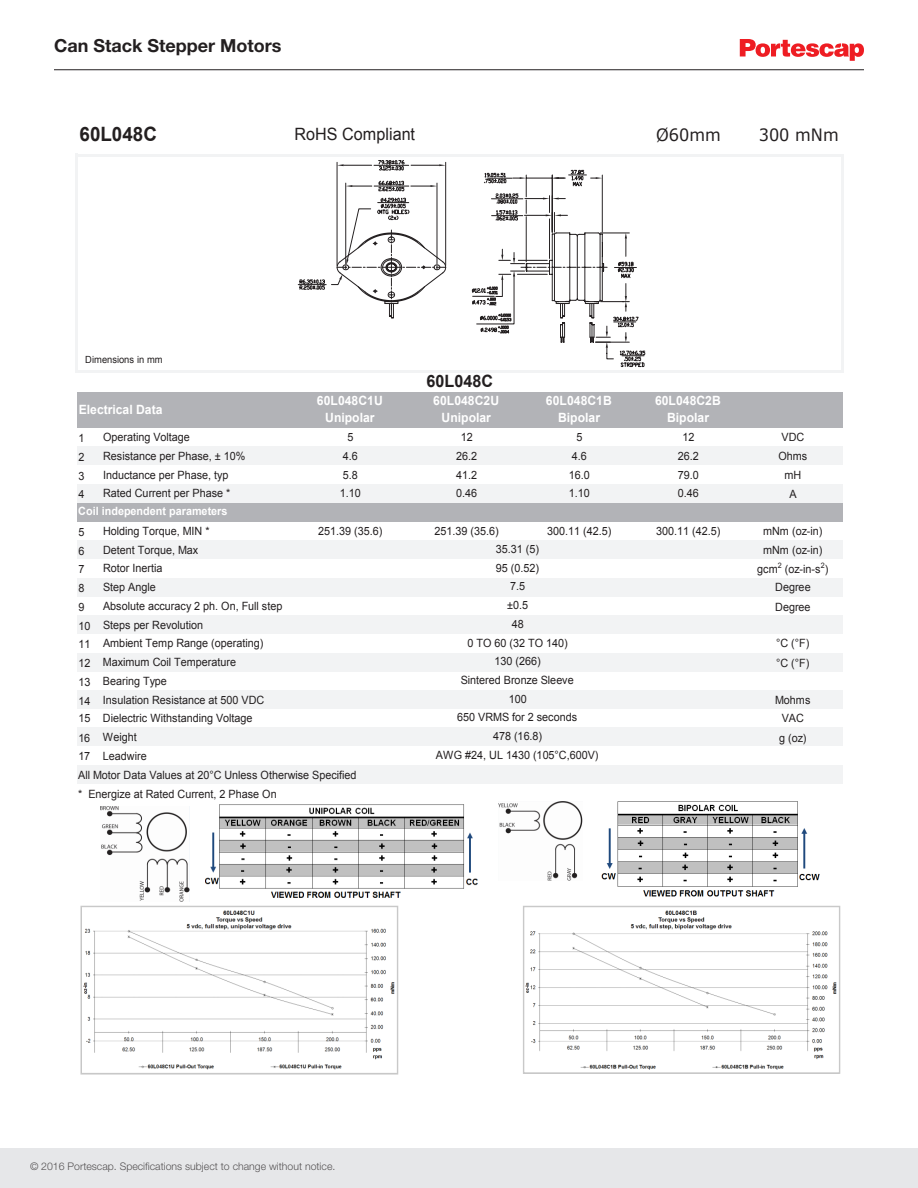
<style>
.page{position:relative;width:918px;height:1188px;background:#fff}
.page>*{position:absolute;margin:0;border:0;box-sizing:border-box;transform-origin:0 0}
.t1{font:700 19.8px "Arial";color:#231f20;scale:.95 1}
.t2{font:700 18px "Helvetica Neue";color:#231f20}
.t3{font:16.95px "Arial";color:#231f20;scale:.95 1}
.t4{font:16.95px "Verdana";color:#231f20;scale:.95 1}
.t5{font:700 16.95px "Arial";color:#231f20;scale:.95 1}
.t6{font:700 12.75px/16.6px "Arial";letter-spacing:.005em;color:#fff;text-align:center;scale:.95 1}
.t7{font:11.4px/18.8px "Arial";color:#231f20;scale:.95 1}
.t8{font:700 11.4px "Arial";color:#fff;scale:.95 1}
.t9{font:300 10.5px "Helvetica Neue";color:#231f20}
.t10{font:9.9px "Arial";color:#231f20;scale:.95 1}
.t11{font:7.5px "Arial";color:#231f20;scale:.95 1}
</style>
<div class="page">
<div style="left:0;top:1148px;width:918px;height:40px;background:#e6e7e9"></div>
<svg style="left:740px;top:39px;width:124px;height:22px"></svg>
<hr style="left:54px;top:69px;width:810px;height:1px;background:#231f20">
<div style="left:77px;top:392px;width:765px;height:36px;background:#b2b3b7"></div>
<div style="left:77px;top:446px;width:765px;height:19px;background:#f2f3f4"></div>
<div style="left:77px;top:484px;width:765px;height:19px;background:#f2f3f4"></div>
<div style="left:77px;top:503px;width:765px;height:19px;background:#b2b3b7"></div>
<div style="left:77px;top:540px;width:765px;height:19px;background:#f2f3f4"></div>
<div style="left:77px;top:578px;width:765px;height:19px;background:#f2f3f4"></div>
<div style="left:77px;top:615px;width:765px;height:19px;background:#f2f3f4"></div>
<div style="left:77px;top:653px;width:765px;height:18px;background:#f2f3f4"></div>
<div style="left:77px;top:690px;width:765px;height:19px;background:#f2f3f4"></div>
<div style="left:77px;top:728px;width:765px;height:18px;background:#f2f3f4"></div>
<div style="left:77px;top:765px;width:765px;height:19px;background:#f2f3f4"></div>
<hr style="left:75px;top:154px;width:3px;height:219px;background:#f2f3f4">
<hr style="left:841px;top:157px;width:2px;height:216px;background:#f2f3f4">
<hr style="left:78px;top:154px;width:765px;height:3px;background:#f2f3f4">
<hr style="left:78px;top:370px;width:765px;height:3px;background:#f2f3f4">
<svg style="left:298px;top:160px;width:347px;height:207px"></svg>
<img style="left:601px;top:802px;width:218px;height:95px">
<img style="left:499px;top:802px;width:83px;height:79px">
<img style="left:206px;top:805px;width:272px;height:93px">
<img style="left:100px;top:806px;width:89px;height:95px">
<img style="left:83px;top:910px;width:312px;height:160px">
<div style="left:80px;top:906px;width:318px;height:169px;border:1px solid #c9c9c9"></div>
<img style="left:525px;top:910px;width:312px;height:160px">
<div style="left:523px;top:906px;width:317px;height:168px;border:1px solid #c9c9c9"></div>
<p class="t2" style="left:54px;top:35px;width:229px">Can Stack Stepper Motors</p>
<p class="t1" style="left:80px;top:121px;width:83px">60L048C</p>
<p class="t3" style="left:295px;top:123px;width:128px">RoHS Compliant</p>
<p class="t4" style="left:656px;top:123px;width:70px">Ø60mm</p>
<p class="t4" style="left:759px;top:123px;width:86px">300 mNm</p>
<p class="t10" style="left:85px;top:353px;width:83px">Dimensions in mm</p>
<p class="t6" style="left:79px;top:401px;width:90px">Electrical Data</p>
<p class="t5" style="left:427px;top:370px;width:71px">60L048C</p>
<p class="t6" style="left:317px;top:393px;width:71px">60L048C1U<br>Unipolar</p>
<p class="t6" style="left:433px;top:393px;width:71px">60L048C2U<br>Unipolar</p>
<p class="t6" style="left:546px;top:393px;width:71px">60L048C1B<br>Bipolar</p>
<p class="t6" style="left:655px;top:393px;width:71px">60L048C2B<br>Bipolar</p>
<p class="t7" style="left:78px;top:429px;width:8px">1</p>
<p class="t7" style="left:103px;top:428px;width:93px">Operating Voltage</p>
<p class="t7" style="left:347px;top:428px;width:8px">5</p>
<p class="t7" style="left:461px;top:428px;width:14px">12</p>
<p class="t7" style="left:576px;top:428px;width:8px">5</p>
<p class="t7" style="left:682px;top:428px;width:14px">12</p>
<p class="t7" style="left:782px;top:428px;width:25px">VDC</p>
<p class="t7" style="left:78px;top:448px;width:8px">2</p>
<p class="t7" style="left:103px;top:447px;width:151px">Resistance per Phase, ± 10%</p>
<p class="t7" style="left:343px;top:447px;width:17px">4.6</p>
<p class="t7" style="left:456px;top:447px;width:24px">26.2</p>
<p class="t7" style="left:572px;top:447px;width:17px">4.6</p>
<p class="t7" style="left:678px;top:447px;width:24px">26.2</p>
<p class="t7" style="left:778px;top:447px;width:32px">Ohms</p>
<p class="t7" style="left:78px;top:466px;width:8px">3</p>
<p class="t7" style="left:103px;top:465px;width:133px">Inductance per Phase, typ</p>
<p class="t7" style="left:343px;top:465px;width:17px">5.8</p>
<p class="t7" style="left:456px;top:465px;width:24px">41.2</p>
<p class="t7" style="left:569px;top:465px;width:24px">16.0</p>
<p class="t7" style="left:678px;top:465px;width:24px">79.0</p>
<p class="t7" style="left:784px;top:465px;width:19px">mH</p>
<p class="t7" style="left:78px;top:485px;width:8px">4</p>
<p class="t7" style="left:103px;top:484px;width:136px">Rated Current per Phase *</p>
<p class="t7" style="left:340px;top:484px;width:24px">1.10</p>
<p class="t7" style="left:456px;top:484px;width:24px">0.46</p>
<p class="t7" style="left:569px;top:484px;width:24px">1.10</p>
<p class="t7" style="left:678px;top:484px;width:24px">0.46</p>
<p class="t7" style="left:789px;top:485px;width:9px">A</p>
<p class="t7" style="left:78px;top:523px;width:8px">5</p>
<p class="t7" style="left:103px;top:522px;width:114px">Holding Torque, MIN *</p>
<p class="t7" style="left:318px;top:522px;width:69px">251.39 (35.6)</p>
<p class="t7" style="left:435px;top:522px;width:69px">251.39 (35.6)</p>
<p class="t7" style="left:547px;top:522px;width:69px">300.11 (42.5)</p>
<p class="t7" style="left:656px;top:522px;width:69px">300.11 (42.5)</p>
<p class="t7" style="left:763px;top:522px;width:64px">mNm (oz-in)</p>
<p class="t7" style="left:78px;top:541px;width:8px">6</p>
<p class="t7" style="left:103px;top:540px;width:102px">Detent Torque, Max</p>
<p class="t7" style="left:763px;top:540px;width:64px">mNm (oz-in)</p>
<p class="t7" style="left:78px;top:560px;width:8px">7</p>
<p class="t7" style="left:103px;top:559px;width:64px">Rotor Inertia</p>
<p class="t7" style="left:757px;top:560px;width:23px">gcm</p>
<p class="t8" style="left:78px;top:504px;width:159px">Coil independent parameters</p>
<p class="t7" style="left:496px;top:540px;width:47px">35.31 (5)</p>
<p class="t11" style="left:778px;top:560px;width:6px">2</p>
<p class="t11" style="left:821px;top:560px;width:6px">2</p>
<p class="t7" style="left:496px;top:558px;width:47px">95 (0.52)</p>
<p class="t7" style="left:785px;top:560px;width:47px">(oz-in-s )</p>
<p class="t7" style="left:510px;top:577px;width:17px">7.5</p>
<p class="t7" style="left:78px;top:579px;width:8px">8</p>
<p class="t7" style="left:103px;top:578px;width:57px">Step Angle</p>
<p class="t7" style="left:775px;top:578px;width:39px">Degree</p>
<p class="t7" style="left:78px;top:598px;width:8px">9</p>
<p class="t7" style="left:103px;top:597px;width:190px">Absolute accuracy 2 ph. On, Full step</p>
<p class="t7" style="left:775px;top:598px;width:39px">Degree</p>
<p class="t7" style="left:78px;top:615px;width:196px">10 Steps per Revolution<br>11 Ambient Temp Range (operating)</p>
<p class="t7" style="left:507px;top:596px;width:24px">±0.5</p>
<p class="t7" style="left:512px;top:615px;width:14px">48</p>
<p class="t7" style="left:467px;top:633px;width:107px">0 TO 60 (32 TO 140)</p>
<p class="t7" style="left:776px;top:634px;width:37px">°C (°F)</p>
<p class="t7" style="left:495px;top:652px;width:50px">130 (266)</p>
<p class="t7" style="left:78px;top:653px;width:168px">12 Maximum Coil Temperature</p>
<p class="t7" style="left:776px;top:654px;width:37px">°C (°F)</p>
<p class="t7" style="left:78px;top:672px;width:197px">13 Bearing Type<br>14 Insulation Resistance at 500 VDC</p>
<p class="t7" style="left:461px;top:671px;width:120px">Sintered Bronze Sleeve</p>
<p class="t7" style="left:509px;top:690px;width:20px">100</p>
<p class="t7" style="left:775px;top:690px;width:39px">Mohms</p>
<p class="t7" style="left:457px;top:708px;width:128px">650 VRMS for 2 seconds</p>
<p class="t7" style="left:78px;top:709px;width:185px">15 Dielectric Withstanding Voltage</p>
<p class="t7" style="left:782px;top:709px;width:25px">VAC</p>
<p class="t7" style="left:78px;top:728px;width:63px">16 Weight</p>
<p class="t7" style="left:779px;top:729px;width:30px">g (oz)</p>
<p class="t7" style="left:78px;top:746px;width:294px;line-height:19.2px">17 Leadwire<br>All Motor Data Values at 20°C Unless Otherwise Specified * Energize at Rated Current, 2 Phase On</p>
<p class="t7" style="left:493px;top:727px;width:53px">478 (16.8)</p>
<p class="t7" style="left:436px;top:746px;width:173px">AWG #24, UL 1430 (105°C,600V)</p>
<p class="t9" style="left:30px;top:1160px;width:307px">© 2016 Portescap. Specifications subject to change without notice.</p>
</div>
